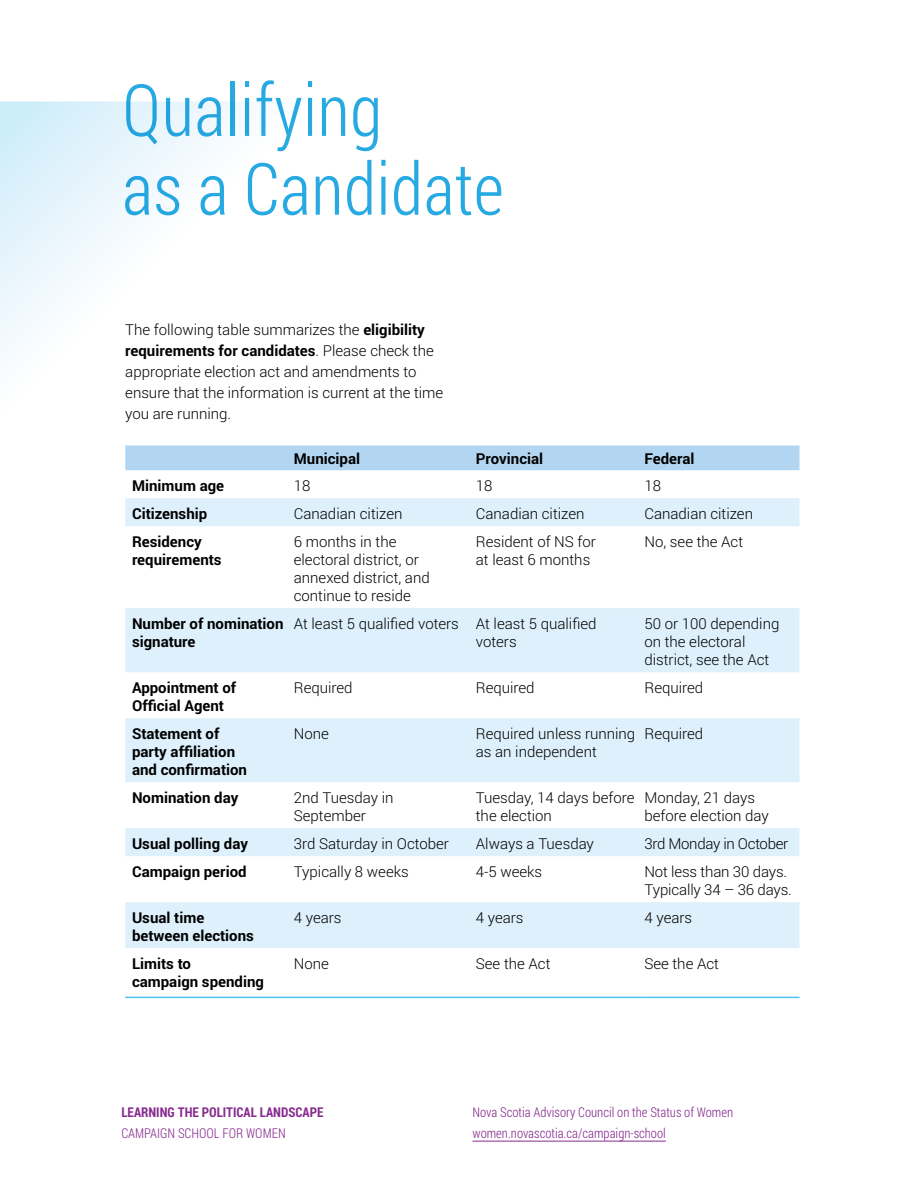
<style>
.page{position:relative;width:918px;height:1188px;background:#fff}
.page>*{position:absolute;margin:0;border:0;box-sizing:border-box;transform-origin:0 0}
.t1{font:300 72px/78.8px "Roboto Condensed";color:#27aae1}
.t2{font:300 15px/18px "Roboto";color:#000}
.t3{font:700 15px/18px "Roboto";color:#000}
.t4{font:300 15px "Roboto";letter-spacing:-.02em;color:#000}
.t5{font:300 13.5px/21px "Roboto Condensed";color:#872b90}
.t6{font:700 13.5px "Roboto Condensed";color:#872b90}
.s1{font-weight:700}
</style>
<div class="page">
<hr style="left:472px;top:1141px;width:194px;height:1px;background:#872b90">
<div style="left:125px;top:446px;width:675px;height:24px;background:#b2d6f1"></div>
<svg style="left:125px;top:498px;width:675px;height:450px"></svg>
<hr style="left:125px;top:997px;width:169px;height:1px;background:#4fc2f0">
<hr style="left:294px;top:997px;width:182px;height:1px;background:#4fc2f0">
<hr style="left:476px;top:997px;width:168px;height:1px;background:#4fc2f0">
<hr style="left:644px;top:997px;width:156px;height:1px;background:#4fc2f0">
<svg style="left:0;top:102px;width:340px;height:352px"></svg>
<h1 class="t1" style="left:122px;top:69px;width:384px">Qualifying<br>as a Candidate</h1>
<p class="t2" style="left:125px;top:319px;width:319px;line-height:21px">The following table summarizes the <span class="s1">eligibility requirements for candidates</span>. Please check the appropriate election act and amendments to ensure that the information is current at the time you are running.</p>
<p class="t3" style="left:294px;top:449px;width:68px">Municipal</p>
<p class="t3" style="left:476px;top:449px;width:69px">Provincial</p>
<p class="t3" style="left:644px;top:449px;width:52px">Federal</p>
<p class="t3" style="left:132px;top:477px;width:94px">Minimum age</p>
<p class="t2" style="left:294px;top:477px;width:18px">18</p>
<p class="t2" style="left:476px;top:477px;width:18px">18</p>
<p class="t2" style="left:644px;top:477px;width:18px">18</p>
<p class="t3" style="left:132px;top:505px;width:77px">Citizenship</p>
<p class="t2" style="left:294px;top:505px;width:110px">Canadian citizen</p>
<p class="t2" style="left:476px;top:505px;width:110px">Canadian citizen</p>
<p class="t2" style="left:644px;top:505px;width:110px">Canadian citizen</p>
<p class="t3" style="left:132px;top:533px;width:91px">Residency requirements</p>
<p class="t2" style="left:294px;top:533px;width:137px">6 months in the electoral district, or annexed district, and continue to reside</p>
<p class="t2" style="left:476px;top:533px;width:122px">Resident of NS for at least 6 months</p>
<p class="t2" style="left:644px;top:533px;width:100px">No, see the Act</p>
<p class="t3" style="left:132px;top:615px;width:153px">Number of nomination signature</p>
<p class="t2" style="left:476px;top:615px;width:122px;text-indent:-182px">At least 5 qualified voters At least 5 qualified voters</p>
<p class="t2" style="left:644px;top:615px;width:136px">50 or 100 depending on the electoral district, see the Act</p>
<p class="t3" style="left:132px;top:679px;width:106px">Appointment of<br>Official Agent</p>
<p class="t2" style="left:294px;top:679px;width:60px">Required</p>
<p class="t2" style="left:476px;top:679px;width:60px">Required</p>
<p class="t2" style="left:644px;top:679px;width:60px">Required</p>
<p class="t3" style="left:132px;top:725px;width:116px">Statement of party affiliation and confirmation</p>
<p class="t2" style="left:294px;top:725px;width:37px">None</p>
<p class="t2" style="left:476px;top:725px;width:161px">Required unless running as an independent</p>
<p class="t2" style="left:644px;top:725px;width:60px">Required</p>
<p class="t3" style="left:132px;top:789px;width:108px">Nomination day</p>
<p class="t2" style="left:294px;top:789px;width:101px">2nd Tuesday in<br>September</p>
<p class="t2" style="left:476px;top:789px;width:160px">Tuesday, 14 days before the election</p>
<p class="t2" style="left:644px;top:789px;width:126px">Monday, 21 days before election day</p>
<p class="t3" style="left:132px;top:835px;width:118px">Usual polling day</p>
<p class="t2" style="left:294px;top:835px;width:157px">3rd Saturday in October</p>
<p class="t2" style="left:476px;top:835px;width:120px">Always a Tuesday</p>
<p class="t4" style="left:644px;top:834px;width:145px">3rd Monday in October</p>
<p class="t3" style="left:132px;top:863px;width:116px">Campaign period</p>
<p class="t2" style="left:294px;top:863px;width:116px">Typically 8 weeks</p>
<p class="t2" style="left:476px;top:863px;width:68px">4-5 weeks</p>
<p class="t2" style="left:644px;top:863px;width:149px">Not less than 30 days.<br>Typically 34 – 36 days.</p>
<p class="t3" style="left:132px;top:909px;width:123px">Usual time between elections</p>
<p class="t2" style="left:294px;top:909px;width:49px">4 years</p>
<p class="t2" style="left:476px;top:909px;width:49px">4 years</p>
<p class="t2" style="left:644px;top:909px;width:49px">4 years</p>
<p class="t3" style="left:132px;top:955px;width:133px">Limits to<br>campaign spending</p>
<p class="t2" style="left:294px;top:955px;width:37px">None</p>
<p class="t2" style="left:476px;top:955px;width:76px">See the Act</p>
<p class="t2" style="left:644px;top:955px;width:76px">See the Act</p>
<p class="t6" style="left:122px;top:1103px;width:203px">LEARNING THE POLITICAL LANDSCAPE</p>
<p class="t5" style="left:122px;top:1122px;width:166px">CAMPAIGN SCHOOL FOR WOMEN</p>
<p class="t5" style="left:472px;top:1101px;width:262px">Nova Scotia Advisory Council on the Status of Women women.novascotia.ca/campaign-school</p>
</div>
